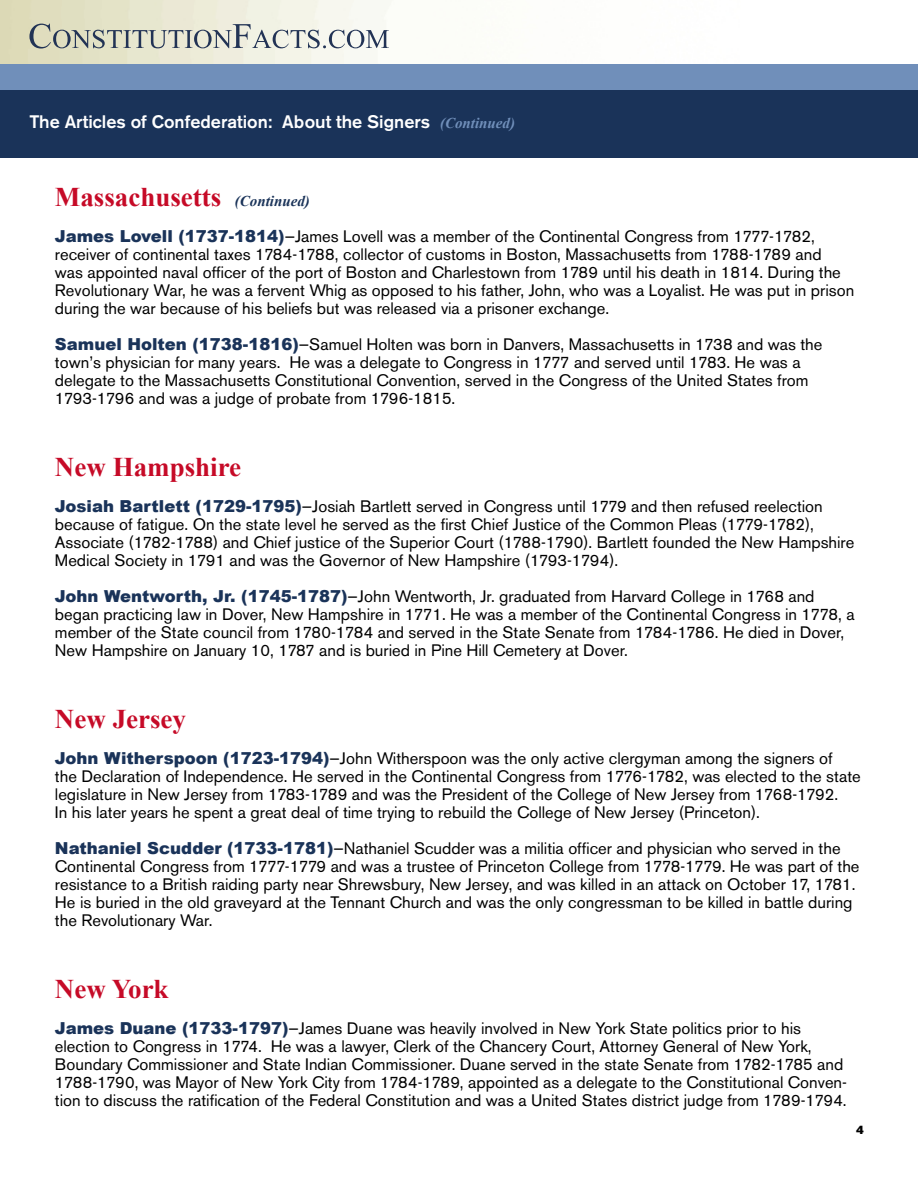
<style>
.page{position:relative;width:918px;height:1188px;background:#fff}
.page>*{position:absolute;margin:0;border:0;box-sizing:border-box;transform-origin:0 0}
.t1{font:700 27px "Times New Roman";color:#c60a27}
.t2{font:500 18px "Akzidenz Grotesk BE";color:#fff}
.t3{font:16.5px/18px "Akzidenz Grotesk BE";color:#000}
.t4{font:12px "Akzidenz Grotesk BE Super";color:#000}
.s1{font-family:"Times New Roman";font-weight:700;font-style:italic;font-size:15px;color:#708fba}
.s2{font-style:italic;font-size:15px;color:#1a3359}
.s3{font-family:"Arial";font-weight:900;color:#1a3359}
</style>
<div class="page">
<div style="left:0;top:85px;width:918px;height:73px;background:#1a3359"></div>
<div style="left:0;top:64px;width:918px;height:26px;background:#708fba"></div>
<svg style="left:29px;top:24px;width:360px;height:25px;background:#c4c7bf"></svg>
<p class="t2" style="left:29px;top:110px;width:487px">The Articles of Confederation: About the Signers <span class="s1">(Continued)</span></p>
<h1 class="t1" style="left:55px;top:182px;width:257px">Massachusetts <span class="s2">(Continued)</span></h1>
<p class="t3" style="left:55px;top:227px;width:801px"><span class="s3">James Lovell (1737-1814)</span>—James Lovell was a member of the Continental Congress from 1777-1782, receiver of continental taxes 1784-1788, collector of customs in Boston, Massachusetts from 1788-1789 and<br>was appointed naval officer of the port of Boston and Charlestown from 1789 until his death in 1814. During the Revolutionary War, he was a fervent Whig as opposed to his father, John, who was a Loyalist. He was put in prison during the war because of his beliefs but was released via a prisoner exchange.</p>
<p class="t3" style="left:55px;top:335px;width:769px"><span class="s3">Samuel Holten (1738-1816)</span>—Samuel Holten was born in Danvers, Massachusetts in 1738 and was the town’s physician for many years. He was a delegate to Congress in 1777 and served until 1783. He was a delegate to the Massachusetts Constitutional Convention, served in the Congress of the United States from 1793-1796 and was a judge of probate from 1796-1815.</p>
<h1 class="t1" style="left:55px;top:452px;width:188px">New Hampshire</h1>
<p class="t3" style="left:55px;top:497px;width:801px"><span class="s3">Josiah Bartlett (1729-1795)</span>—Josiah Bartlett served in Congress until 1779 and then refused reelection because of fatigue. On the state level he served as the first Chief Justice of the Common Pleas (1779-1782), Associate (1782-1788) and Chief justice of the Superior Court (1788-1790). Bartlett founded the New Hampshire Medical Society in 1791 and was the Governor of New Hampshire (1793-1794).</p>
<p class="t3" style="left:55px;top:587px;width:801px"><span class="s3">John Wentworth, Jr. (1745-1787)</span>—John Wentworth, Jr. graduated from Harvard College in 1768 and began practicing law in Dover, New Hampshire in 1771. He was a member of the Continental Congress in 1778, a member of the State council from 1780-1784 and served in the State Senate from 1784-1786. He died in Dover, New Hampshire on January 10, 1787 and is buried in Pine Hill Cemetery at Dover.</p>
<h1 class="t1" style="left:55px;top:704px;width:133px">New Jersey</h1>
<p class="t3" style="left:55px;top:749px;width:807px"><span class="s3">John Witherspoon (1723-1794)</span>—John Witherspoon was the only active clergyman among the signers of<br>the Declaration of Independence. He served in the Continental Congress from 1776-1782, was elected to the state legislature in New Jersey from 1783-1789 and was the President of the College of New Jersey from 1768-1792.<br>In his later years he spent a great deal of time trying to rebuild the College of New Jersey (Princeton).</p>
<p class="t3" style="left:55px;top:839px;width:806px"><span class="s3">Nathaniel Scudder (1733-1781)</span>—Nathaniel Scudder was a militia officer and physician who served in the Continental Congress from 1777-1779 and was a trustee of Princeton College from 1778-1779. He was part of the resistance to a British raiding party near Shrewsbury, New Jersey, and was killed in an attack on October 17, 1781.<br>He is buried in the old graveyard at the Tennant Church and was the only congressman to be killed in battle during the Revolutionary War.</p>
<h1 class="t1" style="left:55px;top:974px;width:115px">New York</h1>
<p class="t3" style="left:55px;top:1019px;width:794px"><span class="s3">James Duane (1733-1797)</span>—James Duane was heavily involved in New York State politics prior to his election to Congress in 1774. He was a lawyer, Clerk of the Chancery Court, Attorney General of New York, Boundary Commissioner and State Indian Commissioner. Duane served in the state Senate from 1782-1785 and 1788-1790, was Mayor of New York City from 1784-1789, appointed as a delegate to the Constitutional Conven&shy;tion to discuss the ratification of the Federal Constitution and was a United States district judge from 1789-1794.</p>
<p class="t4" style="left:856px;top:1123px;width:9px">4</p>
</div>
